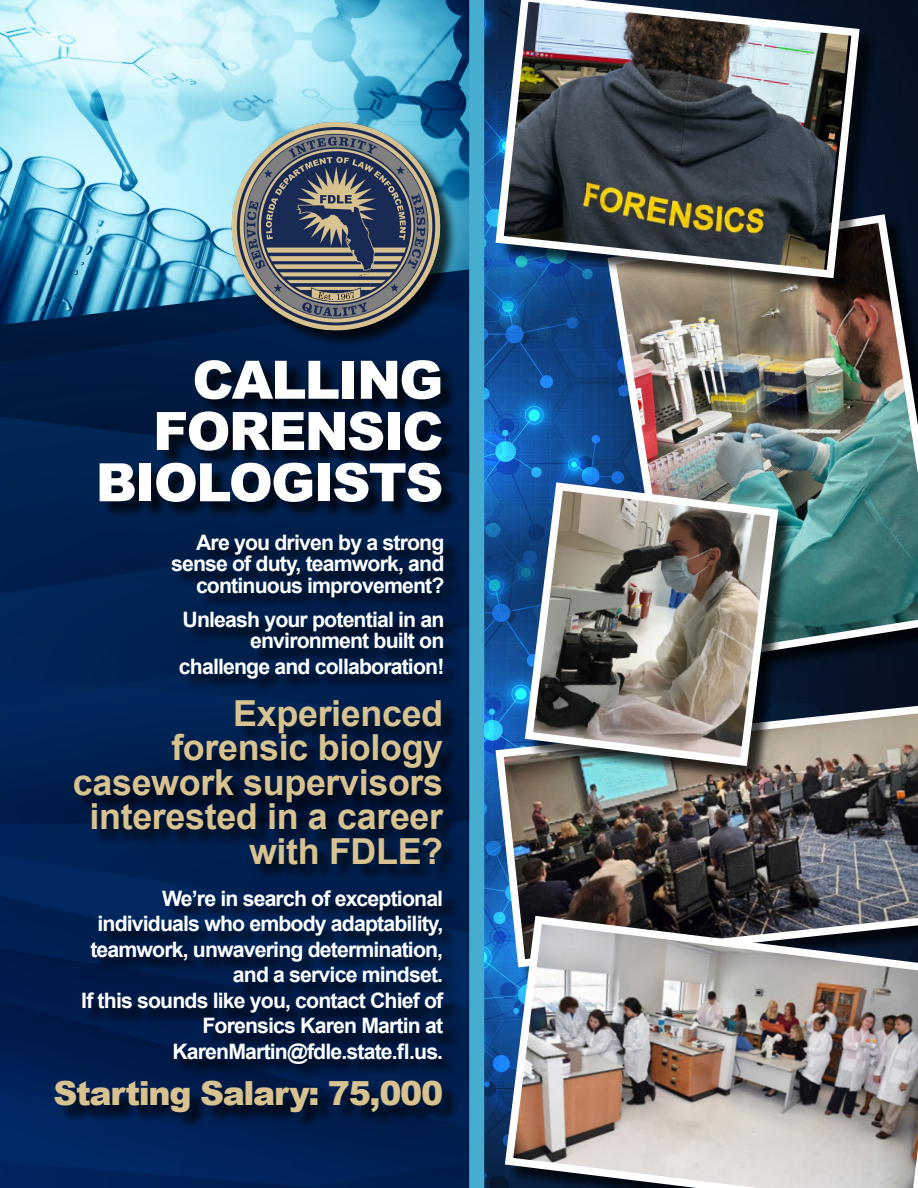
<style>
.page{position:relative;width:918px;height:1188px;background:#fff}
.page>*{position:absolute;margin:0;border:0;box-sizing:border-box;transform-origin:0 0}
.t1{font:900 53.1px/51.3px "Arial";letter-spacing:-.035em;color:#fff;text-align:right}
.t2{font:700 35.85px/34.5px "Arial";letter-spacing:-.01em;color:#d8c28f;text-align:right}
.t3{font:900 33.3px "Arial";letter-spacing:-.04em;color:#d8c28f}
.t4{font:700 21.3px/25.5px "Arial";letter-spacing:-.04em;color:#fff;text-align:right}
</style>
<div class="page">
<img style="left:0;top:0;width:918px;height:1188px">
<img style="left:0;top:0;width:469px;height:325px">
<div style="left:102px;top:362px;width:357px;height:157px;background:#000;opacity:.75"></div>
<div style="left:174px;top:537px;width:287px;height:159px;background:#000;opacity:.75"></div>
<div style="left:57px;top:893px;width:404px;height:237px;background:#000;opacity:.75"></div>
<div style="left:234px;top:125px;width:223px;height:223px;background:#000;opacity:.75"></div>
<img style="left:227px;top:117px;width:217px;height:218px;border-radius:109px">
<div style="left:77px;top:702px;width:383px;height:180px;background:#000;opacity:.75"></div>
<img style="left:603px;top:210px;width:315px;height:461px">
<img style="left:491px;top:700px;width:427px;height:271px">
<img style="left:501px;top:912px;width:417px;height:276px">
<div style="left:469px;top:0;width:15px;height:1188px;background:#46add0"></div>
<div style="left:498px;top:0;width:380px;height:296px;background:#000;opacity:.75"></div>
<img style="left:491px;top:0;width:373px;height:282px">
<div style="left:527px;top:485px;width:269px;height:299px;background:#000;opacity:.75"></div>
<img style="left:521px;top:478px;width:262px;height:292px">
<h1 class="t1" style="left:96px;top:352px;width:349px">CALLING<br>FORENSIC<br>BIOLOGISTS</h1>
<p class="t4" style="left:171px;top:532px;width:275px;line-height:21.3px">Are you driven by a strong sense of duty, teamwork, and continuous improvement?</p>
<p class="t4" style="left:183px;top:609px;width:263px;line-height:21.3px">Unleash your potential in an environment built on</p>
<p class="t4" style="left:179px;top:654px;width:267px">challenge and collaboration!</p>
<h2 class="t2" style="left:73px;top:696px;width:372px">Experienced<br>forensic biology casework supervisors interested in a career with FDLE?</h2>
<p class="t4" style="left:81px;top:886px;width:363px">We’re in search of exceptional individuals who embody adaptability, teamwork, unwavering determination, and a service mindset.<br>If this sounds like you, contact Chief of Forensics Karen Martin at KarenMartin@fdle.state.fl.us.</p>
<h3 class="t3" style="left:53px;top:1069px;width:391px">Starting Salary: 75,000</h3>
</div>
